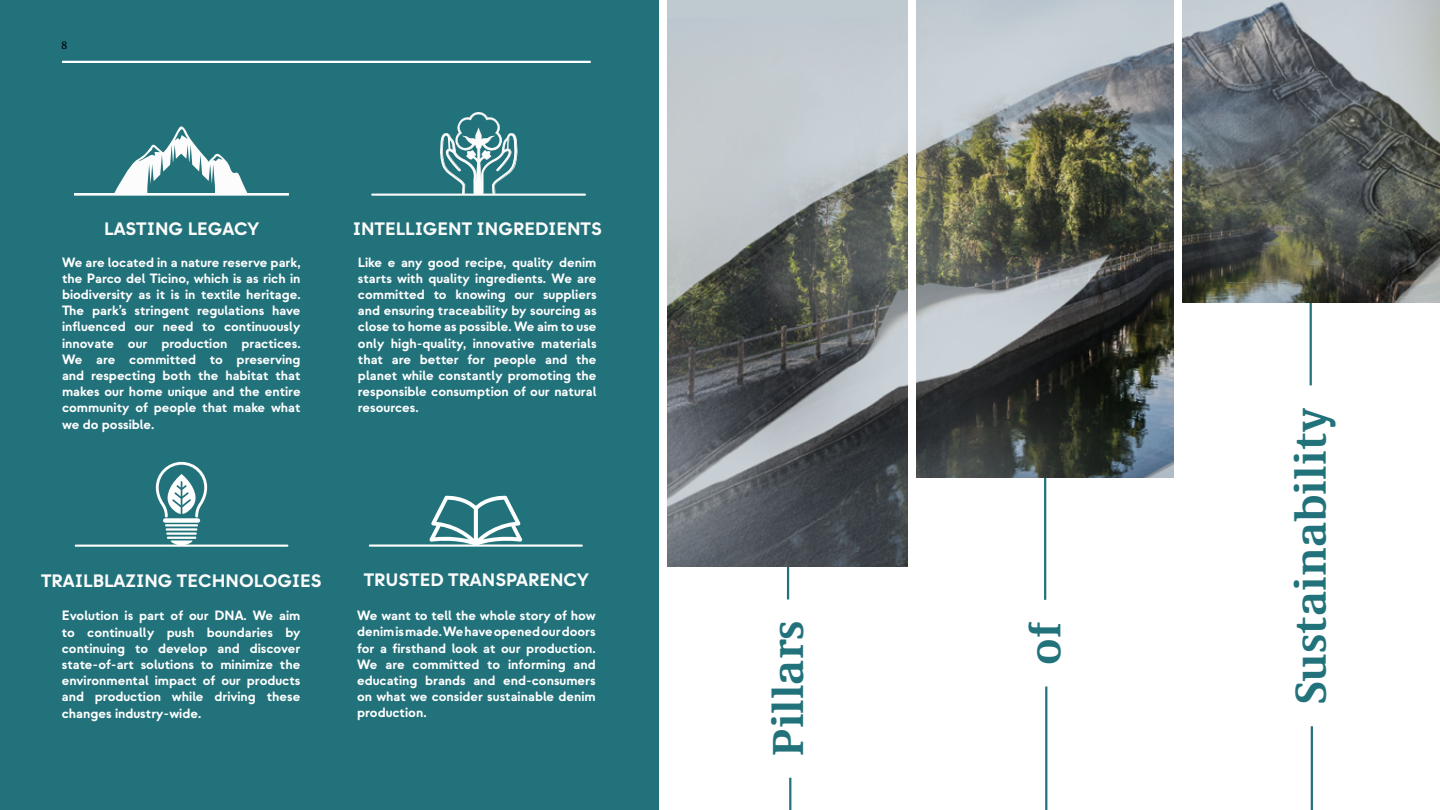
<style>
.page{position:relative;width:1440px;height:810px;background:#fff}
.page>*{position:absolute;margin:0;border:0;box-sizing:border-box;transform-origin:0 0}
.t1{font:700 45px "Demos Next Pro";color:#22727b}
.t2{font:700 18px "Strawford";color:#fdfcfc}
.t3{font:700 13.5px/16.2px "Strawford";color:#fff;text-align:justify}
.t4{font:500 condensed 11.25px "Demos Next Pro";color:#000}
</style>
<div class="page">
<div style="left:0;top:0;width:658px;height:810px;background:#22727b"></div>
<hr style="left:75px;top:545px;width:213px;height:2px;background:#fff">
<div style="left:163px;top:518px;width:37px;height:5px;background:#fff;border-radius:2px"></div>
<hr style="left:165px;top:524px;width:33px;height:2px;background:#fff">
<hr style="left:166px;top:528px;width:31px;height:3px;background:#fff">
<hr style="left:166px;top:532px;width:31px;height:3px;background:#fff">
<hr style="left:167px;top:537px;width:29px;height:2px;background:#fff">
<svg style="left:171px;top:541px;width:22px;height:4px"></svg>
<svg style="left:156px;top:462px;width:51px;height:56px"></svg>
<svg style="left:74px;top:126px;width:215px;height:70px"></svg>
<hr style="left:1310px;top:252px;width:2px;height:133px;background:#22727b">
<hr style="left:1311px;top:726px;width:2px;height:84px;background:#22727b">
<hr style="left:1044px;top:444px;width:2px;height:156px;background:#22727b">
<hr style="left:1045px;top:687px;width:2px;height:123px;background:#22727b">
<img style="left:1182px;top:0;width:258px;height:303px">
<img style="left:916px;top:0;width:258px;height:477px">
<hr style="left:787px;top:466px;width:2px;height:134px;background:#22727b">
<img style="left:667px;top:18px;width:240px;height:548px">
<hr style="left:789px;top:778px;width:2px;height:32px;background:#22727b">
<hr style="left:371px;top:194px;width:215px;height:2px;background:#fdfcfc">
<svg style="left:438px;top:112px;width:81px;height:82px"></svg>
<hr style="left:369px;top:545px;width:214px;height:2px;background:#fff">
<svg style="left:429px;top:496px;width:93px;height:49px"></svg>
<div style="left:667px;top:0;width:240px;height:18px;background:#becad0"></div>
<hr style="left:62px;top:61px;width:529px;height:2px;background:#fff">
<p class="t4" style="left:62px;top:37px;width:7px">8</p>
<h2 class="t2" style="left:104px;top:218px;width:157px">LASTING LEGACY</h2>
<p class="t3" style="left:62px;top:254px;width:240px">We are located in a nature reserve park, the Parco del Ticino, which is as rich in biodiversity as it is in textile heritage.<br>The park’s stringent regulations have influenced our need to continuously innovate our production practices.<br>We are committed to preserving and respecting both the habitat that makes our home unique and the entire community of people that make what we do possible.</p>
<p class="t3" style="left:358px;top:254px;width:240px">Like e any good recipe, quality denim starts with quality ingredients. We are committed to knowing our suppliers and ensuring traceability by sourcing as close to home as possible. We aim to use only high-quality, innovative materials that are better for people and the planet while constantly promoting the responsible consumption of our natural resources.</p>
<h2 class="t2" style="left:353px;top:218px;width:251px">INTELLIGENT INGREDIENTS</h2>
<h2 class="t2" style="left:41px;top:570px;width:282px">TRAILBLAZING TECHNOLOGIES</h2>
<h2 class="t2" style="left:364px;top:569px;width:227px">TRUSTED TRANSPARENCY</h2>
<p class="t3" style="left:62px;top:608px;width:240px">Evolution is part of our DNA. We aim to continually push boundaries by continuing to develop and discover state-of-art solutions to minimize the environmental impact of our products and production while driving these changes industry-wide.</p>
<p class="t3" style="left:357px;top:608px;width:240px">We want to tell the whole story of how denim is made. We have opened our doors for a firsthand look at our production.<br>We are committed to informing and educating brands and end-consumers on what we consider sustainable denim production.</p>
<h1 class="t1" style="left:756px;top:756px;width:137px;rotate:-90deg">Pillars</h1>
<h1 class="t1" style="left:1013px;top:665px;width:44px;rotate:-90deg">of</h1>
<h1 class="t1" style="left:1279px;top:704px;width:298px;rotate:-90deg">Sustainability</h1>
</div>
